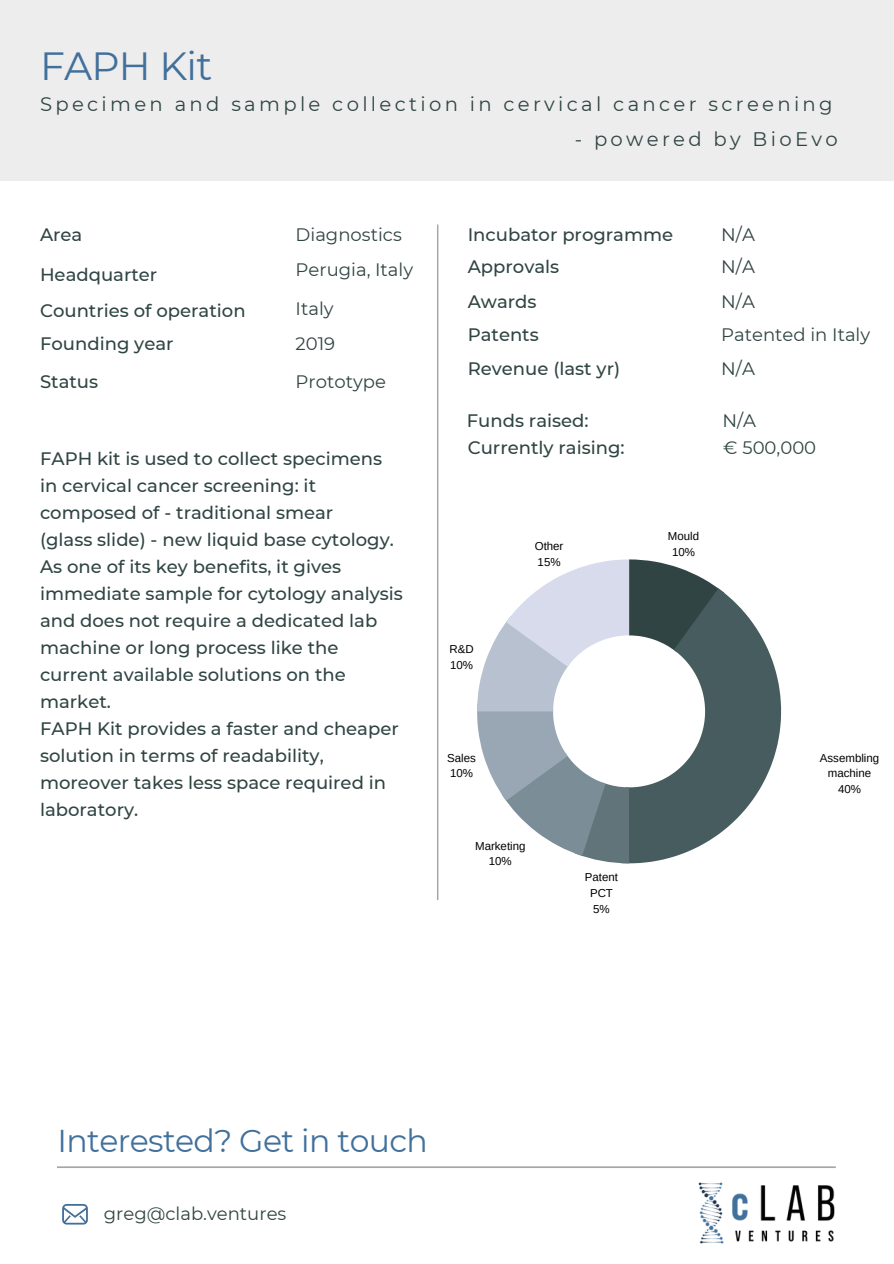
<style>
.page{position:relative;width:894px;height:1264px;background:#fff}
.page>*{position:absolute;margin:0;border:0;box-sizing:border-box;transform-origin:0 0}
.t1{font:39.3px "Montserrat";letter-spacing:-.02em;color:#41709b}
.t2{font:31.5px "Montserrat";letter-spacing:-.02em;color:#41709b}
.t3{font:19.65px "Montserrat";letter-spacing:.17em;color:#304543}
.t4{font:500 18px/27px "Montserrat";color:#304543}
.t5{font:18px/33.5px "Montserrat";color:#304543}
.t6{font:11.55px/15.8px "Arimo";color:#000;text-align:center}
</style>
<div class="page">
<div style="left:0;top:0;width:893px;height:180px;background:#ededed"></div>
<img style="left:698px;top:1182px;width:137px;height:62px">
<svg style="left:57px;top:1166px;width:778px;height:1px"></svg>
<svg style="left:477px;top:559px;width:303px;height:304px"></svg>
<svg style="left:437px;top:224px;width:1px;height:676px"></svg>
<svg style="left:62px;top:1204px;width:26px;height:20px"></svg>
<h1 class="t1" style="left:40px;top:42px;width:174px">FAPH Kit</h1>
<p class="t3" style="left:40px;top:92px;width:794px">Specimen and sample collection in cervical cancer screening</p>
<p class="t4" style="left:40px;top:221px;width:44px">Area</p>
<p class="t4" style="left:40px;top:260px;width:119px">Headquarter</p>
<p class="t4" style="left:40px;top:294px;width:207px;line-height:33.3px">Countries of operation<br>Founding year</p>
<p class="t4" style="left:40px;top:368px;width:60px">Status</p>
<p class="t5" style="left:295px;top:217px;width:119px;line-height:34.8px">Diagnostics<br>Perugia, Italy</p>
<p class="t5" style="left:295px;top:291px;width:41px;line-height:35.1px">Italy<br>2019</p>
<p class="t5" style="left:295px;top:364px;width:92px">Prototype</p>
<p class="t4" style="left:40px;top:445px;width:364px">FAPH kit is used to collect specimens in cervical cancer screening: it composed of - traditional smear<br>(glass slide) - new liquid base cytology.<br>As one of its key benefits, it gives immediate sample for cytology analysis and does not require a dedicated lab machine or long process like the current available solutions on the market.<br>FAPH Kit provides a faster and cheaper solution in terms of readability, moreover takes less space required in laboratory.</p>
<p class="t3" style="left:574px;top:127px;width:264px">- powered by BioEvo</p>
<p class="t4" style="left:467px;top:218px;width:207px;line-height:32.1px">Incubator programme<br>Approvals</p>
<p class="t4" style="left:467px;top:285px;width:73px;line-height:33px">Awards<br>Patents</p>
<p class="t4" style="left:467px;top:355px;width:154px">Revenue (last yr)</p>
<p class="t4" style="left:466px;top:407px;width:159px">Funds raised:<br>Currently raising:</p>
<p class="t5" style="left:721px;top:218px;width:35px;line-height:32.1px">N/A<br>N/A</p>
<p class="t5" style="left:721px;top:284px;width:150px">N/A<br>Patented in Italy<br>N/A</p>
<p class="t5" style="left:722px;top:404px;width:35px">N/A</p>
<p class="t5" style="left:723px;top:431px;width:94px">€ 500,000</p>
<p class="t6" style="left:534px;top:538px;width:30px;text-align:left">Other<br>15%</p>
<p class="t6" style="left:667px;top:528px;width:33px">Mould<br>10%</p>
<p class="t6" style="left:449px;top:641px;width:26px;text-align:left">R&amp;D<br>10%</p>
<p class="t6" style="left:447px;top:749px;width:30px;text-align:left">Sales<br>10%</p>
<p class="t6" style="left:475px;top:837px;width:52px">Marketing<br>10%</p>
<p class="t6" style="left:584px;top:869px;width:35px">Patent<br>PCT<br>5%</p>
<p class="t6" style="left:819px;top:749px;width:61px">Assembling machine<br>40%</p>
<h2 class="t2" style="left:58px;top:1121px;width:372px">Interested? Get in touch</h2>
<p class="t5" style="left:104px;top:1196px;width:184px">greg@clab.ventures</p>
</div>
